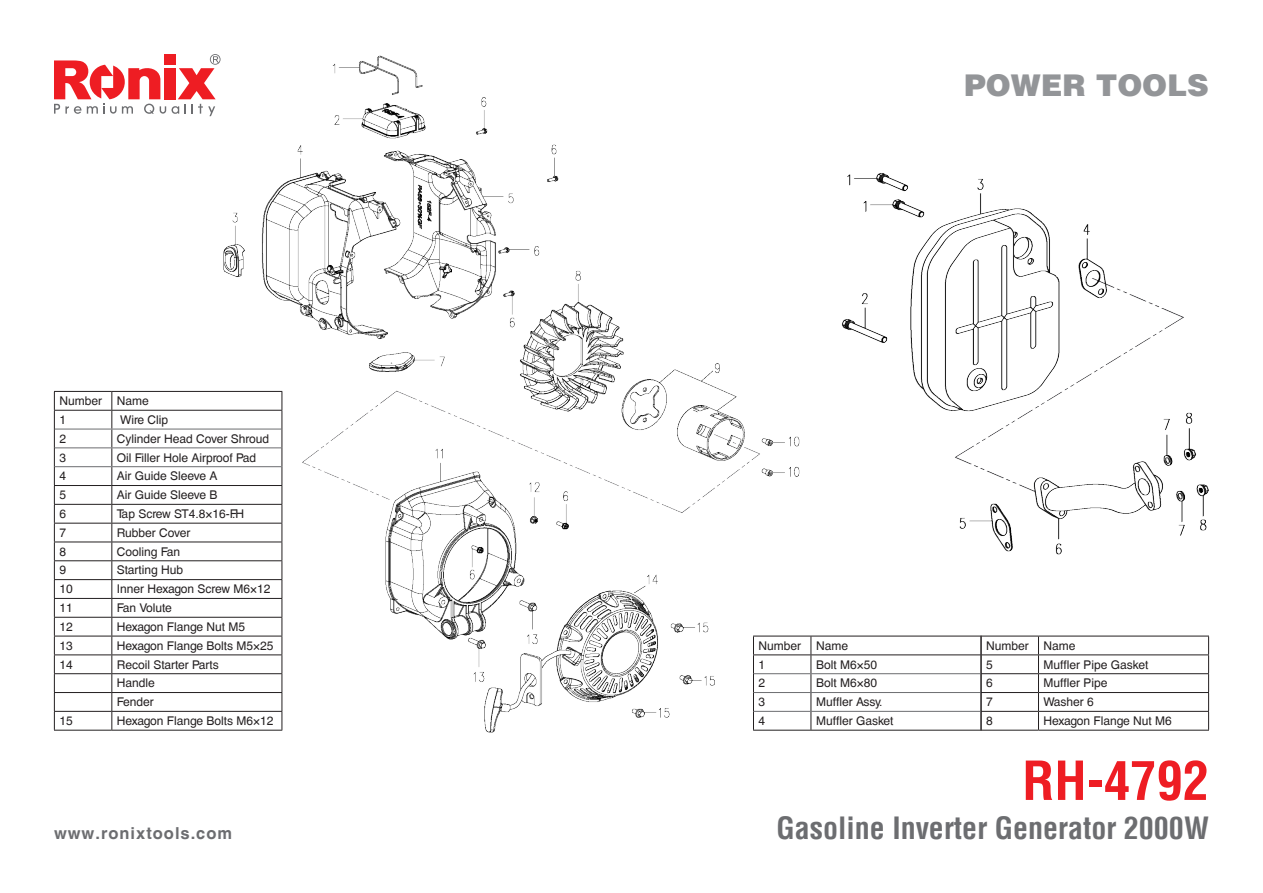
<style>
.page{position:relative;width:1263px;height:893px;background:#fff}
.page>*{position:absolute;margin:0;border:0;box-sizing:border-box;transform-origin:0 0}
.t1{font:700 condensed 52.5px "Helvetica LT";color:#ee1d23}
.t2{font:700 condensed 30px "Helvetica LT";color:#6c6d70}
.t3{font:900 30px "Helvetica LT";color:#939598}
.t4{font:700 16.5px "Helvetica CE";letter-spacing:.06em;color:#6c6d70}
.t5{font:12px/18.8px "Helvetica CE";color:#231f20}
</style>
<div class="page">
<svg style="left:172px;top:54px;width:30px;height:60px"></svg>
<div style="left:164px;top:68px;width:11px;height:31px;background:#ee1d23"></div>
<svg style="left:54px;top:60px;width:112px;height:54px"></svg>
<div style="left:164px;top:54px;width:11px;height:11px;background:#ee1d23"></div>
<img style="left:202px;top:54px;width:619px;height:679px">
<img style="left:842px;top:173px;width:367px;height:382px">
<hr style="left:54px;top:391px;width:58px;height:1px;background:#231f20">
<hr style="left:112px;top:391px;width:170px;height:1px;background:#231f20">
<hr style="left:54px;top:410px;width:58px;height:1px;background:#231f20">
<hr style="left:112px;top:410px;width:170px;height:1px;background:#231f20">
<hr style="left:54px;top:485px;width:58px;height:1px;background:#231f20">
<hr style="left:112px;top:485px;width:170px;height:1px;background:#231f20">
<hr style="left:54px;top:504px;width:58px;height:1px;background:#231f20">
<hr style="left:112px;top:504px;width:170px;height:1px;background:#231f20">
<hr style="left:54px;top:523px;width:58px;height:1px;background:#231f20">
<hr style="left:112px;top:523px;width:170px;height:1px;background:#231f20">
<hr style="left:54px;top:542px;width:58px;height:1px;background:#231f20">
<hr style="left:112px;top:542px;width:170px;height:1px;background:#231f20">
<hr style="left:54px;top:560px;width:58px;height:1px;background:#231f20">
<hr style="left:112px;top:560px;width:170px;height:1px;background:#231f20">
<hr style="left:54px;top:579px;width:58px;height:1px;background:#231f20">
<hr style="left:112px;top:579px;width:170px;height:1px;background:#231f20">
<hr style="left:54px;top:598px;width:58px;height:1px;background:#231f20">
<hr style="left:112px;top:598px;width:170px;height:1px;background:#231f20">
<hr style="left:54px;top:617px;width:58px;height:1px;background:#231f20">
<hr style="left:112px;top:617px;width:170px;height:1px;background:#231f20">
<hr style="left:54px;top:636px;width:58px;height:1px;background:#231f20">
<hr style="left:112px;top:636px;width:170px;height:1px;background:#231f20">
<hr style="left:54px;top:654px;width:58px;height:1px;background:#231f20">
<hr style="left:112px;top:654px;width:170px;height:1px;background:#231f20">
<hr style="left:54px;top:673px;width:58px;height:1px;background:#231f20">
<hr style="left:112px;top:673px;width:170px;height:1px;background:#231f20">
<hr style="left:54px;top:692px;width:58px;height:1px;background:#231f20">
<hr style="left:112px;top:692px;width:170px;height:1px;background:#231f20">
<hr style="left:54px;top:711px;width:58px;height:1px;background:#231f20">
<svg style="left:54px;top:392px;width:1px;height:338px"></svg>
<hr style="left:112px;top:711px;width:170px;height:1px;background:#231f20">
<svg style="left:111px;top:392px;width:1px;height:338px"></svg>
<svg style="left:282px;top:392px;width:1px;height:338px"></svg>
<hr style="left:54px;top:730px;width:58px;height:1px;background:#231f20">
<hr style="left:112px;top:730px;width:170px;height:1px;background:#231f20">
<hr style="left:55px;top:429px;width:57px;height:1px;background:#6c6d70">
<hr style="left:112px;top:429px;width:170px;height:1px;background:#6c6d70">
<hr style="left:55px;top:447px;width:57px;height:1px;background:#6c6d70">
<hr style="left:112px;top:447px;width:170px;height:1px;background:#6c6d70">
<hr style="left:55px;top:466px;width:57px;height:1px;background:#6c6d70">
<hr style="left:112px;top:466px;width:170px;height:1px;background:#6c6d70">
<hr style="left:753px;top:636px;width:58px;height:1px;background:#231f20">
<hr style="left:811px;top:636px;width:170px;height:1px;background:#231f20">
<hr style="left:753px;top:654px;width:58px;height:1px;background:#231f20">
<hr style="left:811px;top:654px;width:170px;height:1px;background:#231f20">
<svg style="left:753px;top:636px;width:1px;height:94px"></svg>
<svg style="left:810px;top:636px;width:1px;height:94px"></svg>
<hr style="left:753px;top:730px;width:58px;height:1px;background:#231f20">
<hr style="left:811px;top:730px;width:170px;height:1px;background:#231f20">
<hr style="left:754px;top:673px;width:57px;height:1px;background:#6c6d70">
<hr style="left:811px;top:673px;width:170px;height:1px;background:#6c6d70">
<hr style="left:754px;top:692px;width:57px;height:1px;background:#6c6d70">
<hr style="left:811px;top:692px;width:170px;height:1px;background:#6c6d70">
<hr style="left:754px;top:711px;width:57px;height:1px;background:#6c6d70">
<hr style="left:811px;top:711px;width:170px;height:1px;background:#6c6d70">
<hr style="left:981px;top:636px;width:57px;height:1px;background:#231f20">
<hr style="left:1038px;top:636px;width:171px;height:1px;background:#231f20">
<hr style="left:981px;top:654px;width:57px;height:1px;background:#231f20">
<hr style="left:1038px;top:654px;width:171px;height:1px;background:#231f20">
<hr style="left:981px;top:673px;width:57px;height:1px;background:#231f20">
<hr style="left:1038px;top:673px;width:171px;height:1px;background:#231f20">
<hr style="left:981px;top:692px;width:57px;height:1px;background:#231f20">
<hr style="left:1038px;top:692px;width:171px;height:1px;background:#231f20">
<hr style="left:981px;top:711px;width:57px;height:1px;background:#231f20">
<svg style="left:981px;top:636px;width:1px;height:94px"></svg>
<hr style="left:1038px;top:711px;width:171px;height:1px;background:#231f20">
<svg style="left:1038px;top:636px;width:1px;height:94px"></svg>
<svg style="left:1208px;top:636px;width:1px;height:94px"></svg>
<hr style="left:981px;top:730px;width:57px;height:1px;background:#231f20">
<hr style="left:1038px;top:730px;width:171px;height:1px;background:#231f20">
<p class="t5" style="left:59px;top:392px;width:91px">Number Name<br>1</p>
<p class="t5" style="left:120px;top:410px;width:50px">Wire Clip</p>
<p class="t5" style="left:59px;top:429px;width:8px">2</p>
<p class="t5" style="left:117px;top:429px;width:154px">Cylinder Head Cover Shroud</p>
<p class="t5" style="left:59px;top:448px;width:8px">3</p>
<p class="t5" style="left:117px;top:448px;width:141px">Oil Filler Hole Airproof Pad</p>
<p class="t5" style="left:59px;top:467px;width:8px">4</p>
<p class="t5" style="left:117px;top:467px;width:102px">Air Guide Sleeve A</p>
<p class="t5" style="left:59px;top:486px;width:8px">5</p>
<p class="t5" style="left:117px;top:486px;width:102px">Air Guide Sleeve B</p>
<p class="t5" style="left:59px;top:505px;width:8px">6</p>
<p class="t5" style="left:117px;top:505px;width:129px">Tap Screw ST4.8×16-F.H</p>
<p class="t5" style="left:59px;top:523px;width:8px">7</p>
<p class="t5" style="left:117px;top:523px;width:75px">Rubber Cover</p>
<p class="t5" style="left:59px;top:542px;width:8px">8</p>
<p class="t5" style="left:117px;top:542px;width:65px">Cooling Fan</p>
<p class="t5" style="left:59px;top:561px;width:8px">9</p>
<p class="t5" style="left:117px;top:561px;width:68px">Starting Hub</p>
<p class="t5" style="left:59px;top:580px;width:15px">10</p>
<p class="t5" style="left:117px;top:580px;width:155px">Inner Hexagon Screw M6×12</p>
<p class="t5" style="left:59px;top:599px;width:15px">11</p>
<p class="t5" style="left:117px;top:599px;width:56px">Fan Volute</p>
<p class="t5" style="left:59px;top:617px;width:15px">12</p>
<p class="t5" style="left:117px;top:617px;width:130px">Hexagon Flange Nut M5</p>
<p class="t5" style="left:59px;top:636px;width:15px">13</p>
<p class="t5" style="left:117px;top:636px;width:158px">Hexagon Flange Bolts M5×25</p>
<p class="t5" style="left:59px;top:655px;width:15px">14</p>
<p class="t5" style="left:117px;top:655px;width:103px">Recoil Starter Parts<br>Handle<br>Fender</p>
<p class="t5" style="left:59px;top:711px;width:15px">15</p>
<p class="t5" style="left:117px;top:711px;width:158px">Hexagon Flange Bolts M6×12</p>
<h3 class="t4" style="left:54px;top:823px;width:180px">www.ronixtools.com</h3>
<h2 class="t3" style="left:964px;top:65px;width:246px">POWER TOOLS</h2>
<p class="t5" style="left:759px;top:636px;width:91px">Number Name<br>1</p>
<p class="t5" style="left:816px;top:655px;width:63px">Bolt M6×50</p>
<p class="t5" style="left:986px;top:636px;width:91px">Number Name<br>5</p>
<p class="t5" style="left:1043px;top:655px;width:106px">Muffler Pipe Gasket</p>
<p class="t5" style="left:759px;top:674px;width:8px">2</p>
<p class="t5" style="left:816px;top:674px;width:63px">Bolt M6×80</p>
<p class="t5" style="left:759px;top:693px;width:8px">3</p>
<p class="t5" style="left:816px;top:693px;width:68px">Muffler Assy.</p>
<p class="t5" style="left:759px;top:712px;width:8px">4</p>
<p class="t5" style="left:816px;top:712px;width:79px">Muffler Gasket</p>
<p class="t5" style="left:986px;top:674px;width:8px">6</p>
<p class="t5" style="left:1043px;top:674px;width:66px">Muffler Pipe</p>
<p class="t5" style="left:986px;top:693px;width:8px">7</p>
<p class="t5" style="left:1043px;top:693px;width:52px">Washer 6</p>
<p class="t5" style="left:986px;top:712px;width:8px">8</p>
<p class="t5" style="left:1043px;top:712px;width:130px">Hexagon Flange Nut M6</p>
<h1 class="t1" style="left:1022px;top:748px;width:188px">RH-4792</h1>
<h2 class="t2" style="left:776px;top:809px;width:434px">Gasoline Inverter Generator 2000W</h2>
</div>
